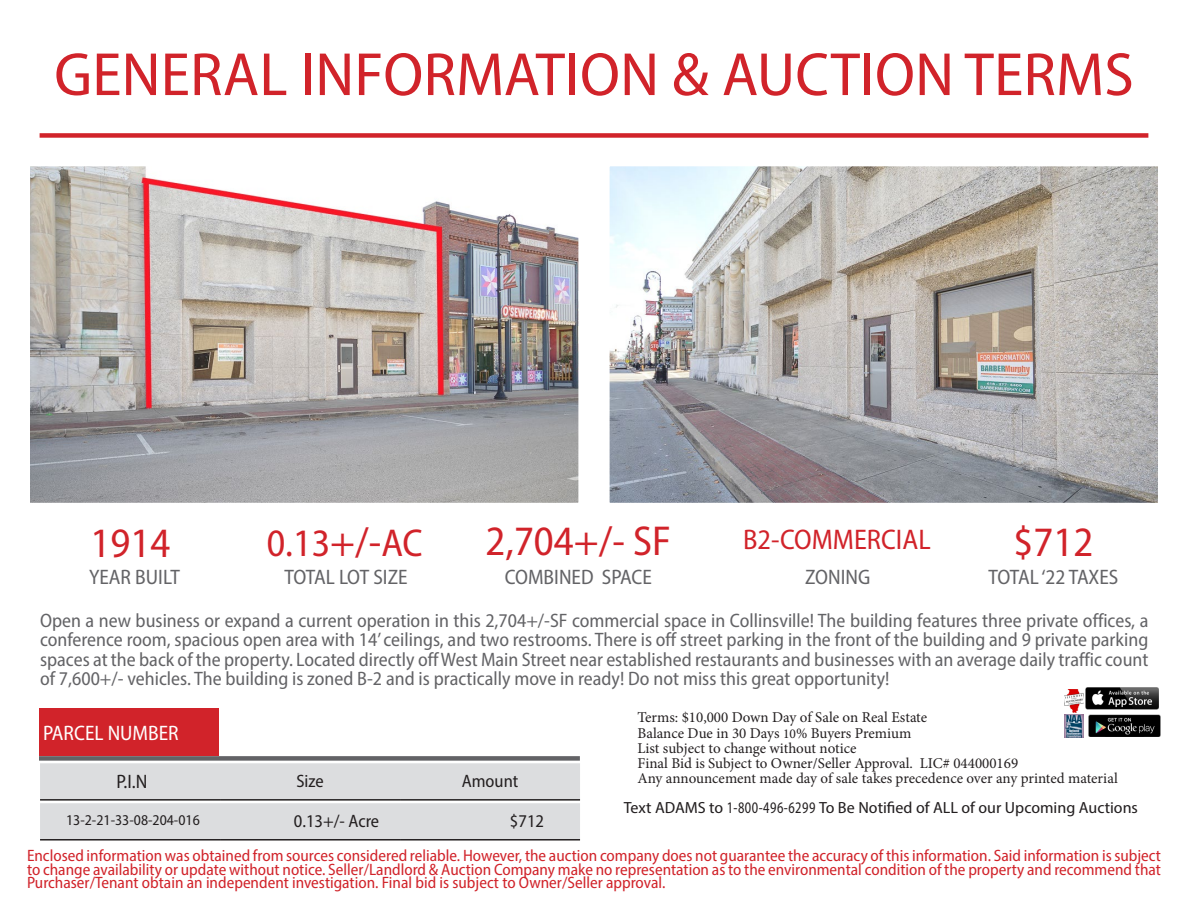
<style>
.page{position:relative;width:1188px;height:918px;background:#fff}
.page>*{position:absolute;margin:0;border:0;box-sizing:border-box;transform-origin:0 0}
.t1{font:61.5px "Myriad Variable Concept";color:#d1232a;scale:1.06 1}
.t2{font:42px "Myriad Variable Concept";color:#d1232a}
.t3{font:39px "Myriad Variable Concept";color:#d1232a}
.t4{font:28.5px "Myriad Variable Concept";color:#d1232a}
.t5{font:21px "Myriad Variable Concept";color:#636366}
.t6{font:21px "Myriad Variable Concept";letter-spacing:-.025em;color:#636366}
.t7{font:21px "Myriad Variable Concept";color:#fff}
.t8{font:19.5px/19.5px "Myriad Variable Concept";color:#636366;text-align:justify}
.t9{font:19.5px "Myriad Variable Concept";color:#231f20}
.t10{font:18px "Myriad Variable Concept";color:#231f20}
.t11{font:16.5px/13.5px "Myriad Variable Concept";color:#d1232a;text-align:justify}
.t12{font:16.2px "Myriad Variable Concept";color:#231f20;scale:1.08 1}
.t13{font:15px "Minion Pro";color:#231f20}
.t14{font:15px "Myriad Variable Concept";color:#231f20}
.s1{font-size:42px}
.s2{font-size:13.5px}
</style>
<div class="page">
<div style="left:40px;top:133px;width:1108px;height:5px;background:#d1232a"></div>
<img style="left:31px;top:167px;width:546px;height:335px">
<div style="left:27px;top:163px;width:554px;height:343px;border:3px solid #fff"></div>
<img style="left:611px;top:167px;width:546px;height:335px">
<div style="left:607px;top:163px;width:554px;height:343px;border:3px solid #fff"></div>
<div style="left:39px;top:709px;width:180px;height:47px;background:#d1232a"></div>
<div style="left:39px;top:756px;width:541px;height:5px;background:#636366"></div>
<img style="left:1088px;top:715px;width:73px;height:22px">
<img style="left:1085px;top:688px;width:73px;height:22px">
<img style="left:1065px;top:715px;width:19px;height:23px">
<img style="left:1065px;top:689px;width:19px;height:23px">
<div style="left:40px;top:763px;width:540px;height:76px;background:#dcdddf"></div>
<hr style="left:40px;top:839px;width:180px;height:2px;background:#231f20">
<hr style="left:220px;top:839px;width:180px;height:2px;background:#231f20">
<hr style="left:400px;top:839px;width:180px;height:2px;background:#231f20">
<p class="t1" style="left:54px;top:38px;width:1020px">GENERAL INFORMATION &amp; AUCTION TERMS</p>
<p class="t2" style="left:91px;top:518px;width:81px">1914</p>
<p class="t5" style="left:89px;top:565px;width:92px">YEAR BUILT</p>
<p class="t3" style="left:267px;top:520px;width:157px">0.13<span class="s1">+/-</span>AC</p>
<p class="t6" style="left:285px;top:565px;width:124px">TOTAL LOT SIZE</p>
<p class="t2" style="left:486px;top:516px;width:187px">2,704+/- SF</p>
<p class="t5" style="left:505px;top:565px;width:149px">COMBINED SPACE</p>
<p class="t4" style="left:743px;top:523px;width:189px">B2-COMMERCIAL</p>
<p class="t5" style="left:805px;top:565px;width:67px">ZONING</p>
<p class="t2" style="left:1014px;top:517px;width:81px">$712</p>
<p class="t5" style="left:989px;top:565px;width:131px">TOTAL ‘22 TAXES</p>
<p class="t8" style="left:40px;top:611px;width:1110px">Open a new business or expand a current operation in this 2,704+/-SF commercial space in Collinsville! The building features three private offices, a conference room, spacious open area with 14’ ceilings, and two restrooms. There is off street parking in the front of the building and 9 private parking spaces at the back of the property. Located directly off West Main Street near established restaurants and businesses with an average daily traffic count of 7,600+/- vehicles. The building is zoned B-2 and is practically move in ready! Do not miss this great opportunity!</p>
<p class="t7" style="left:43px;top:721px;width:137px">PARCEL NUMBER</p>
<p class="t9" style="left:116px;top:770px;width:32px">P.I.N</p>
<p class="t10" style="left:296px;top:771px;width:29px">Size</p>
<p class="t10" style="left:462px;top:771px;width:58px">Amount</p>
<p class="t14" style="left:66px;top:811px;width:135px">13-2-21-33-08-204-016</p>
<p class="t10" style="left:294px;top:811px;width:87px">0.13+/- Acre</p>
<p class="t10" style="left:510px;top:811px;width:36px">$712</p>
<p class="t13" style="left:637px;top:707px;width:291px">Terms: $10,000 Down Day of Sale on Real Estate</p>
<p class="t13" style="left:637px;top:723px;width:275px">Balance Due in 30 Days <span class="s2">10</span>% Buyers Premium</p>
<p class="t13" style="left:637px;top:738px;width:221px">List subject to change without notice</p>
<p class="t13" style="left:637px;top:753px;width:382px">Final Bid is Subject to Owner/Seller Approval. LIC# 044000169</p>
<p class="t13" style="left:637px;top:768px;width:482px">Any announcement made day of sale takes precedence over any printed material</p>
<p class="t12" style="left:624px;top:798px;width:478px">Text ADAMS to 1-800-496-6299 To Be Notified of ALL of our Upcoming Auctions</p>
<p class="t11" style="left:27px;top:849px;width:1136px">Enclosed information was obtained from sources considered reliable. However, the auction company does not guarantee the accuracy of this information. Said information is subject to change availability or update without notice. Seller/Landlord &amp; Auction Company make no representation as to the environmental condition of the property and recommend that Purchaser/Tenant obtain an independent investigation. Final bid is subject to Owner/Seller approval.</p>
</div>
